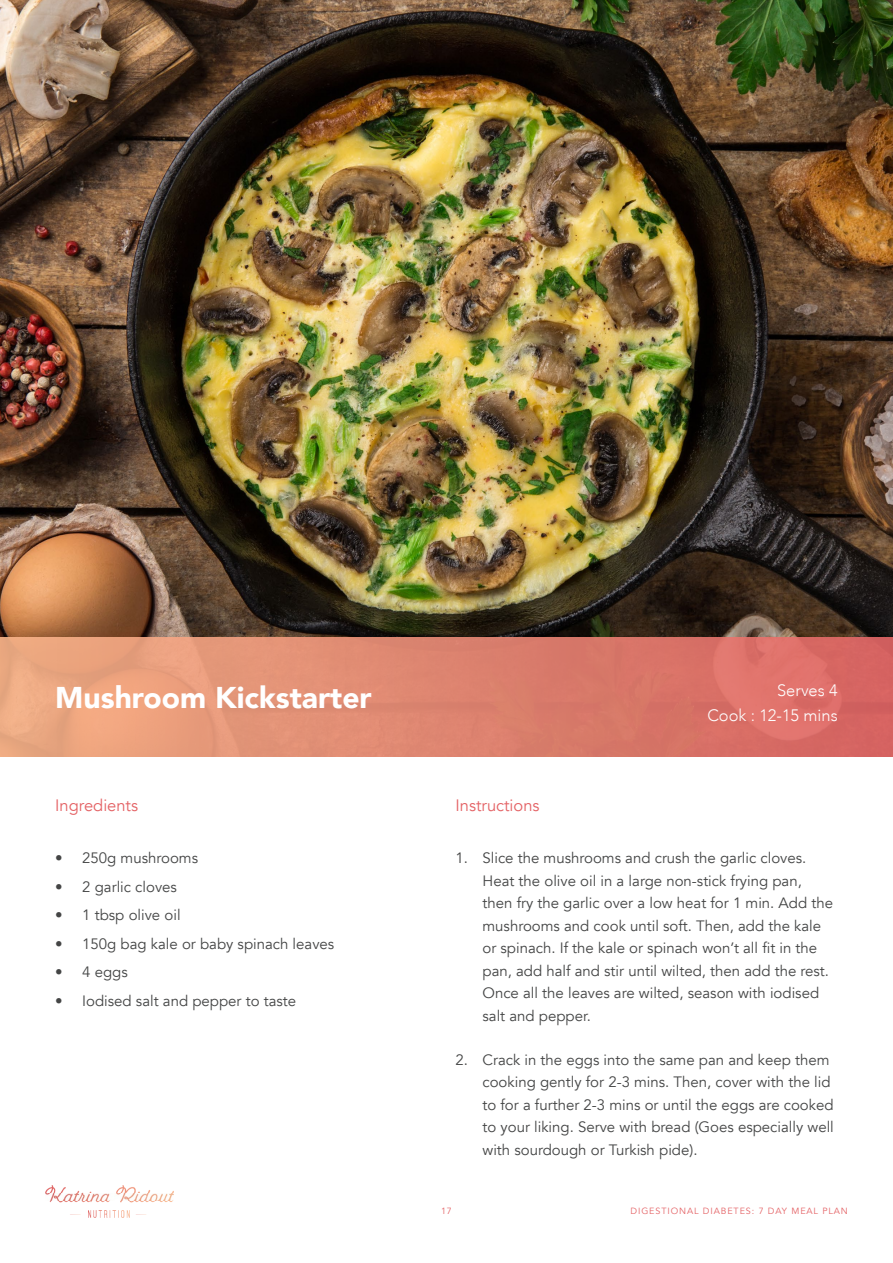
<style>
.page{position:relative;width:893px;height:1263px;background:#fff}
.page>*{position:absolute;margin:0;border:0;box-sizing:border-box;transform-origin:0 0}
.t1{font:900 30px "Avenir";color:#fff}
.t2{font:16.5px "Avenir";color:#e46265}
.t3{font:300 16.5px/24.8px "Avenir";color:#fff;text-align:right}
.t4{font:15px/22.5px "Avenir";color:#444545}
.t5{font:9px "Avenir";letter-spacing:.1em;color:#e46265}
</style>
<div class="page">
<img style="left:45px;top:1185px;width:128px;height:33px">
<img style="left:0;top:0;width:893px;height:637px">
<div style="left:0;top:637px;width:893px;height:119px;background:linear-gradient(to right,#ecaa82,#d46261)"></div>
<h1 class="t1" style="left:55px;top:672px;width:318px">Mushroom Kickstarter</h1>
<p class="t2" style="left:55px;top:795px;width:84px">Ingredients</p>
<p class="t4" style="left:55px;top:847px;width:144px">• 250g mushrooms</p>
<p class="t4" style="left:55px;top:876px;width:123px">• 2 garlic cloves</p>
<p class="t4" style="left:55px;top:904px;width:127px">• 1 tbsp olive oil</p>
<p class="t4" style="left:55px;top:933px;width:281px">• 150g bag kale or baby spinach leaves</p>
<p class="t4" style="left:55px;top:961px;width:74px">• 4 eggs</p>
<p class="t4" style="left:55px;top:990px;width:242px">• Iodised salt and pepper to taste</p>
<p class="t2" style="left:455px;top:795px;width:86px">Instructions</p>
<p class="t3" style="left:707px;top:678px;width:132px">Serves 4<br>Cook : 12-15 mins</p>
<p class="t4" style="left:482px;top:847px;width:352px;text-indent:-27px">1. Slice the mushrooms and crush the garlic cloves.<br>Heat the olive oil in a large non-stick frying pan, then fry the garlic over a low heat for 1 min. Add the mushrooms and cook until soft. Then, add the kale or spinach. If the kale or spinach won’t all fit in the pan, add half and stir until wilted, then add the rest.<br>Once all the leaves are wilted, season with iodised salt and pepper.</p>
<p class="t4" style="left:482px;top:1048px;width:353px;text-indent:-27px">2. Crack in the eggs into the same pan and keep them cooking gently for 2-3 mins. Then, cover with the lid to for a further 2-3 mins or until the eggs are cooked to your liking. Serve with bread (Goes especially well with sourdough or Turkish pide).</p>
<p class="t5" style="left:441px;top:1206px;width:12px">17</p>
<p class="t5" style="left:630px;top:1206px;width:219px">DIGESTIONAL DIABETES: 7 DAY MEAL PLAN</p>
</div>
